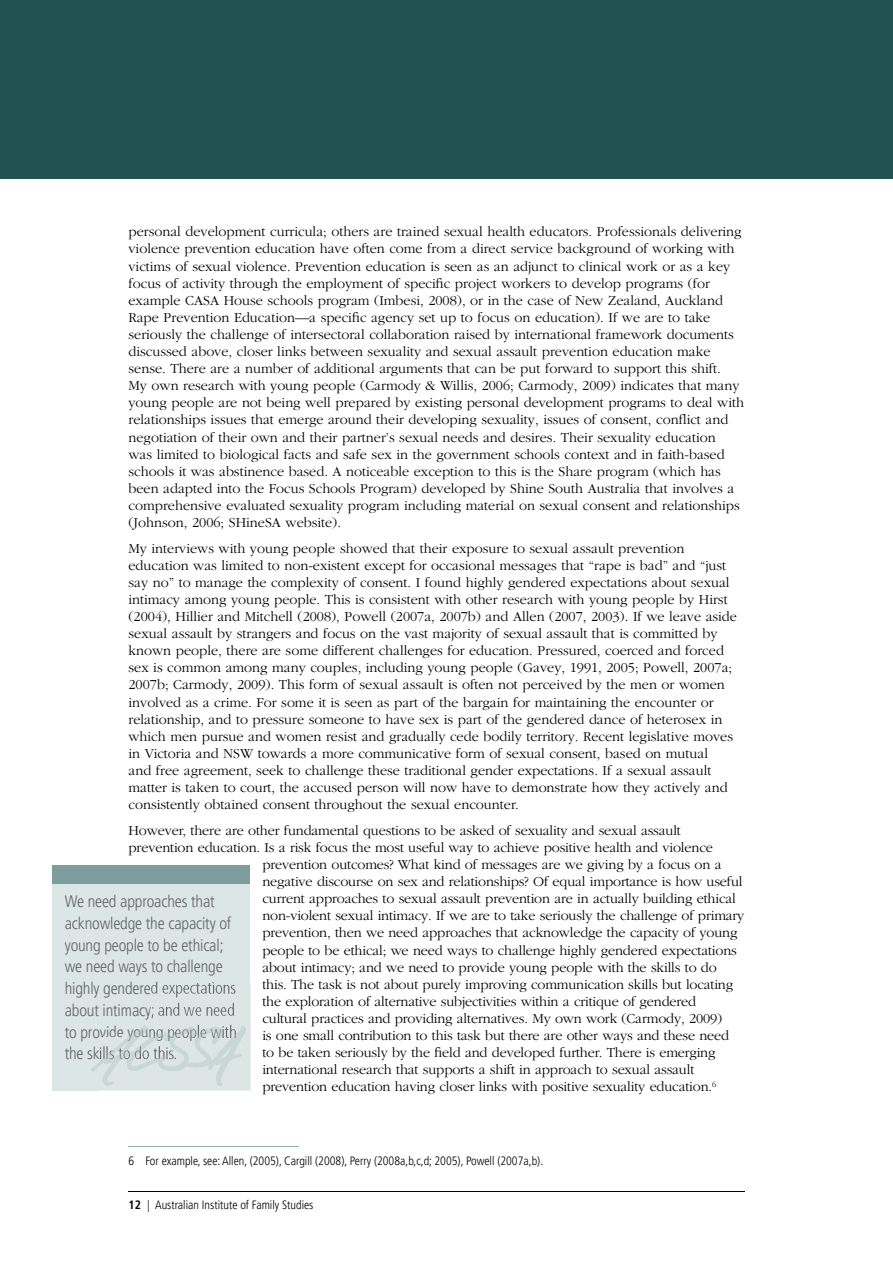
<style>
.page{position:relative;width:893px;height:1263px;background:#fff}
.page>*{position:absolute;margin:0;border:0;box-sizing:border-box;transform-origin:0 0}
.t1{font:300 condensed 16.5px/21.8px "Frutiger";letter-spacing:-.01em;color:#636466}
.t2{font:300 14.25px/17.1px "Garamond";color:#000}
.t3{font:300 condensed 12px "Frutiger";color:#000}
.s1{font-weight:700}
</style>
<div class="page">
<hr style="left:129px;top:1191px;width:616px;height:1px;background:#000">
<div style="left:1px;top:0;width:892px;height:179px;background:#205352"></div>
<hr style="left:129px;top:1146px;width:170px;height:1px;background:#94afae">
<div style="left:52px;top:878px;width:198px;height:212px;background:#dde6e6"></div>
<div style="left:52px;top:866px;width:198px;height:18px;background:#7e9e9d"></div>
<svg style="left:91px;top:1025px;width:56px;height:46px"></svg>
<img style="left:101px;top:1036px;width:149px;height:55px">
<img style="left:150px;top:983px;width:100px;height:54px">
<p class="t2" style="left:129px;top:224px;width:617px">personal development curricula; others are trained sexual health educators. Professionals delivering violence prevention education have often come from a direct service background of working with victims of sexual violence. Prevention education is seen as an adjunct to clinical work or as a key focus of activity through the employment of specific project workers to develop programs (for example CASA House schools program (Imbesi, 2008), or in the case of New Zealand, Auckland Rape Prevention Education—a specific agency set up to focus on education). If we are to take seriously the challenge of intersectoral collaboration raised by international framework documents discussed above, closer links between sexuality and sexual assault prevention education make sense. There are a number of additional arguments that can be put forward to support this shift.<br>My own research with young people (Carmody &amp; Willis, 2006; Carmody, 2009) indicates that many young people are not being well prepared by existing personal development programs to deal with relationships issues that emerge around their developing sexuality, issues of consent, conflict and negotiation of their own and their partner’s sexual needs and desires. Their sexuality education<br>was limited to biological facts and safe sex in the government schools context and in faith-based schools it was abstinence based. A noticeable exception to this is the Share program (which has been adapted into the Focus Schools Program) developed by Shine South Australia that involves a comprehensive evaluated sexuality program including material on sexual consent and relationships (Johnson, 2006; SHineSA website).</p>
<p class="t2" style="left:129px;top:540px;width:610px">My interviews with young people showed that their exposure to sexual assault prevention education was limited to non-existent except for occasional messages that “rape is bad” and “just say no” to manage the complexity of consent. I found highly gendered expectations about sexual intimacy among young people. This is consistent with other research with young people by Hirst (2004), Hillier and Mitchell (2008), Powell (2007a, 2007b) and Allen (2007, 2003). If we leave aside sexual assault by strangers and focus on the vast majority of sexual assault that is committed by known people, there are some different challenges for education. Pressured, coerced and forced sex is common among many couples, including young people (Gavey, 1991, 2005; Powell, 2007a; 2007b; Carmody, 2009). This form of sexual assault is often not perceived by the men or women involved as a crime. For some it is seen as part of the bargain for maintaining the encounter or relationship, and to pressure someone to have sex is part of the gendered dance of heterosex in which men pursue and women resist and gradually cede bodily territory. Recent legislative moves in Victoria and NSW towards a more communicative form of sexual consent, based on mutual<br>and free agreement, seek to challenge these traditional gender expectations. If a sexual assault matter is taken to court, the accused person will now have to demonstrate how they actively and consistently obtained consent throughout the sexual encounter.</p>
<p class="t2" style="left:129px;top:822px;width:554px">However, there are other fundamental questions to be asked of sexuality and sexual assault</p>
<p class="t2" style="left:129px;top:839px;width:586px">prevention education. Is a risk focus the most useful way to achieve positive health and violence</p>
<p class="t2" style="left:262px;top:856px;width:461px">prevention outcomes? What kind of messages are we giving by a focus on a</p>
<p class="t2" style="left:262px;top:873px;width:482px">negative discourse on sex and relationships? Of equal importance is how useful</p>
<p class="t2" style="left:262px;top:890px;width:475px">current approaches to sexual assault prevention are in actually building ethical</p>
<p class="t2" style="left:262px;top:907px;width:483px">non-violent sexual intimacy. If we are to take seriously the challenge of primary</p>
<p class="t2" style="left:262px;top:925px;width:477px">prevention, then we need approaches that acknowledge the capacity of young</p>
<p class="t2" style="left:262px;top:942px;width:476px">people to be ethical; we need ways to challenge highly gendered expectations</p>
<p class="t2" style="left:262px;top:959px;width:456px">about intimacy; and we need to provide young people with the skills to do</p>
<p class="t2" style="left:262px;top:976px;width:472px">this. The task is not about purely improving communication skills but locating</p>
<p class="t2" style="left:262px;top:993px;width:435px">the exploration of alternative subjectivities within a critique of gendered</p>
<p class="t2" style="left:262px;top:1010px;width:461px">cultural practices and providing alternatives. My own work (Carmody, 2009)</p>
<p class="t2" style="left:262px;top:1027px;width:468px">is one small contribution to this task but there are other ways and these need</p>
<p class="t2" style="left:262px;top:1044px;width:455px">to be taken seriously by the field and developed further. There is emerging</p>
<p class="t2" style="left:262px;top:1061px;width:433px">international research that supports a shift in approach to sexual assault</p>
<p class="t2" style="left:262px;top:1078px;width:455px">prevention education having closer links with positive sexuality education.<sup>6</sup></p>
<p class="t1" style="left:65px;top:891px;width:173px">We need approaches that acknowledge the capacity of young people to be ethical; we need ways to challenge highly gendered expectations about intimacy; and we need to provide young people with</p>
<p class="t3" style="left:129px;top:1154px;width:416px">6 For example, see: Allen, (2005), Cargill (2008), Perry (2008a,b,c,d; 2005), Powell (2007a,b).</p>
<p class="t3" style="left:129px;top:1197px;width:186px"><span class="s1">12</span> | Australian Institute of Family Studies</p>
</div>
